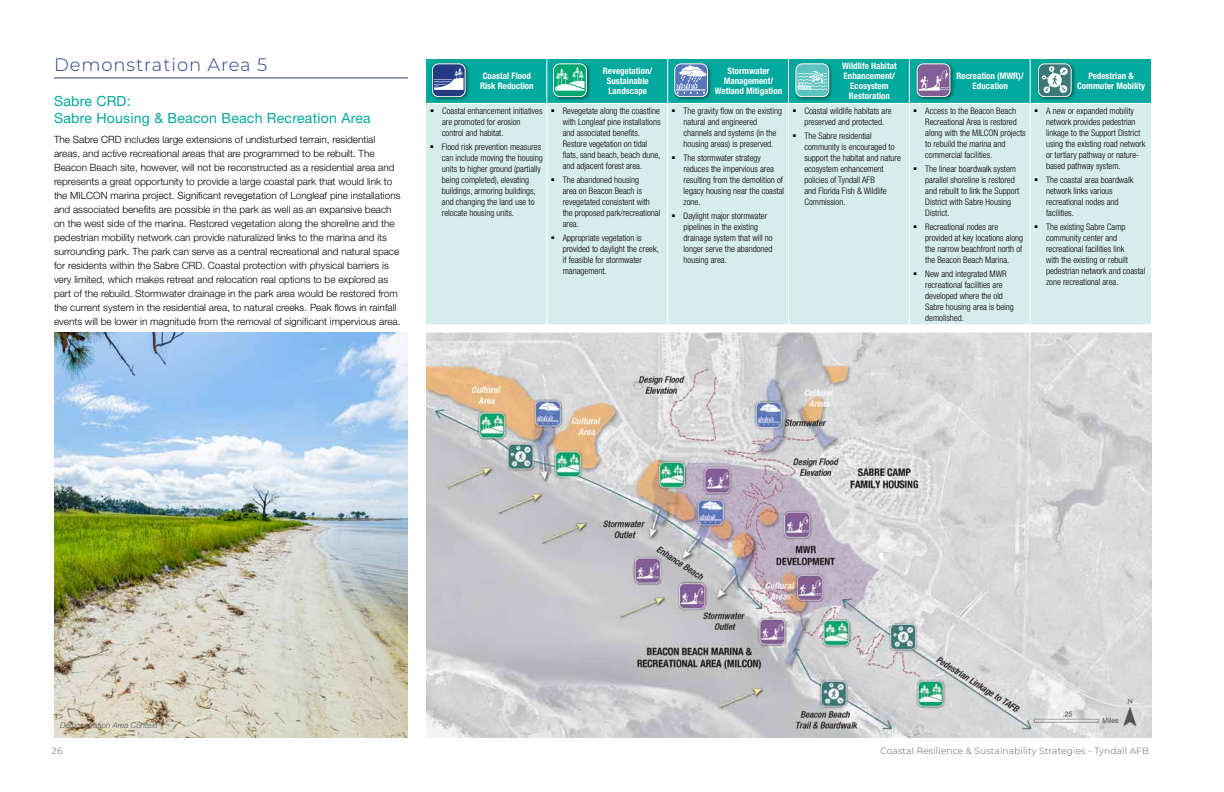
<style>
.page{position:relative;width:1224px;height:792px;background:#fff}
.page>*{position:absolute;margin:0;border:0;box-sizing:border-box;transform-origin:0 0}
.t1{font:300 18px "Montserrat";letter-spacing:.05em;color:#253c84}
.t2{font:14px/16.8px "Helvetica Neue LT Std";letter-spacing:.02em;color:#00a99d}
.t3{font:300 10px/14px "Helvetica Neue LT Std";color:#000}
.t4{font:300 condensed 9px/11px "Helvetica Neue LT Std";color:#000}
.t5{font:700 condensed 9px/10px "Helvetica Neue LT Std";color:#fff;text-align:center}
.t6{font:300 9px "Montserrat";letter-spacing:.02em;color:#58595b}
.t7{font:italic 300 8px "Helvetica Neue LT Std";color:#58595b}
</style>
<div class="page">
<div style="left:426px;top:104px;width:725px;height:220px;background:#d6eeeb"></div>
<hr style="left:546px;top:104px;width:1px;height:220px;background:#fff">
<hr style="left:667px;top:104px;width:1px;height:220px;background:#fff">
<hr style="left:788px;top:104px;width:1px;height:220px;background:#fff">
<hr style="left:909px;top:104px;width:1px;height:220px;background:#fff">
<hr style="left:1030px;top:104px;width:1px;height:220px;background:#fff">
<img style="left:426px;top:332px;width:726px;height:406px">
<hr style="left:54px;top:77px;width:354px;height:1px;background:#253c84">
<svg style="left:426px;top:59px;width:725px;height:44px;background:#1da7a1"></svg>
<img style="left:54px;top:332px;width:354px;height:406px">
<h1 class="t1" style="left:54px;top:53px;width:215px">Demonstration Area 5</h1>
<h2 class="t2" style="left:54px;top:93px;width:318px">Sabre CRD:<br>Sabre Housing &amp; Beacon Beach Recreation Area</h2>
<p class="t3" style="left:54px;top:132px;width:348px">The Sabre CRD includes large extensions of undisturbed terrain, residential areas, and active recreational areas that are programmed to be rebuilt. The Beacon Beach site, however, will not be reconstructed as a residential area and represents a great opportunity to provide a large coastal park that would link to the MILCON marina project. Significant revegetation of Longleaf pine installations and associated benefits are possible in the park as well as an expansive beach on the west side of the marina. Restored vegetation along the shoreline and the pedestrian mobility network can provide naturalized links to the marina and its surrounding park. The park can serve as a central recreational and natural space for residents within the Sabre CRD. Coastal protection with physical barriers is very limited, which makes retreat and relocation real options to be explored as part of the rebuild. Stormwater drainage in the park area would be restored from the current system in the residential area, to natural creeks. Peak flows in rainfall events will be lower in magnitude from the removal of significant impervious area.</p>
<p class="t5" style="left:480px;top:71px;width:55px">Coastal Flood<br>Risk Reduction</p>
<p class="t5" style="left:603px;top:66px;width:51px">Revegetation/<br>Sustainable<br>Landscape</p>
<p class="t5" style="left:715px;top:66px;width:69px">Stormwater<br>Management/<br>Wetland Mitigation</p>
<p class="t5" style="left:842px;top:61px;width:56px">Wildlife Habitat<br>Enhancement/<br>Ecosystem<br>Restoration</p>
<p class="t5" style="left:957px;top:71px;width:69px">Recreation (MWR)/<br>Education</p>
<p class="t5" style="left:1077px;top:71px;width:69px">Pedestrian &amp;<br>Commuter Mobility</p>
<p class="t4" style="left:442px;top:105px;width:102px">Coastal enhancement initiatives are promoted for erosion control and habitat.</p>
<p class="t4" style="left:442px;top:141px;width:102px">Flood risk prevention measures can include moving the housing units to higher ground (partially being completed), elevating buildings, armoring buildings, and changing the land use to relocate housing units.</p>
<p class="t4" style="left:804px;top:105px;width:89px">Coastal wildlife habitats are preserved and protected.</p>
<p class="t4" style="left:804px;top:130px;width:98px">The Sabre residential community is encouraged to support the habitat and nature ecosystem enhancement policies of Tyndall AFB<br>and Florida Fish &amp; Wildlife<br>Commission.</p>
<p class="t4" style="left:684px;top:105px;width:100px">The gravity flow on the existing natural and engineered channels and systems (in the housing areas) is preserved.</p>
<p class="t4" style="left:684px;top:152px;width:102px">The stormwater strategy reduces the impervious area resulting from the demolition of legacy housing near the coastal zone.</p>
<p class="t4" style="left:684px;top:210px;width:91px">Daylight major stormwater pipelines in the existing drainage system that will no longer serve the abandoned housing area.</p>
<p class="t4" style="left:1046px;top:105px;width:101px">A new or expanded mobility network provides pedestrian linkage to the Support District using the existing road network or tertiary pathway or nature&shy;based pathway system.</p>
<p class="t4" style="left:1046px;top:174px;width:89px">The coastal area boardwalk network links various recreational nodes and facilities.</p>
<p class="t4" style="left:1046px;top:221px;width:101px">The existing Sabre Camp community center and recreational facilities link<br>with the existing or rebuilt pedestrian network and coastal zone recreational area.</p>
<p class="t4" style="left:925px;top:105px;width:102px">Access to the Beacon Beach<br>Recreational Area is restored along with the MILCON projects to rebuild the marina and commercial facilities.</p>
<p class="t4" style="left:925px;top:163px;width:96px">The linear boardwalk system parallel shoreline is restored and rebuilt to link the Support<br>District with Sabre Housing<br>District.</p>
<p class="t4" style="left:925px;top:221px;width:100px">Recreational nodes are provided at key locations along the narrow beachfront north of the Beacon Beach Marina.</p>
<p class="t4" style="left:925px;top:268px;width:90px">New and integrated MWR recreational facilities are developed where the old<br>Sabre housing area is being demolished.</p>
<p class="t4" style="left:563px;top:105px;width:99px">Revegetate along the coastline with Longleaf pine installations and associated benefits.<br>Restore vegetation on tidal flats, sand beach, beach dune, and adjacent forest area.</p>
<p class="t4" style="left:563px;top:174px;width:99px">The abandoned housing<br>area on Beacon Beach is revegetated consistent with the proposed park/recreational area.</p>
<p class="t4" style="left:563px;top:232px;width:98px">Appropriate vegetation is provided to daylight the creek, if feasible for stormwater management.</p>
<p class="t7" style="left:60px;top:721px;width:99px">Demonstration Area Context</p>
<p class="t6" style="left:52px;top:744px;width:12px">26</p>
<p class="t6" style="left:880px;top:744px;width:270px">Coastal Resilience &amp; Sustainability Strategies - Tyndall AFB</p>
</div>
